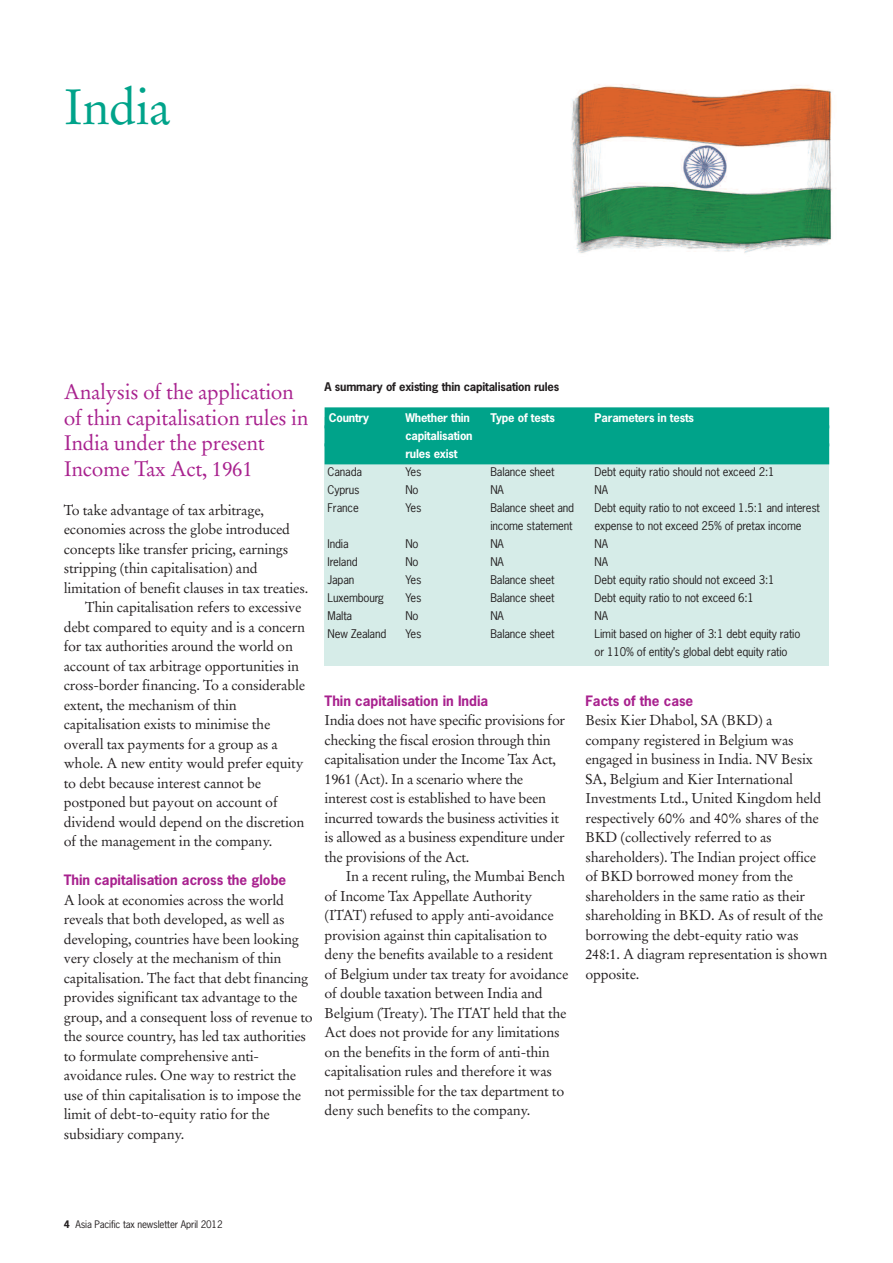
<style>
.page{position:relative;width:893px;height:1263px;background:#fff}
.page>*{position:absolute;margin:0;border:0;box-sizing:border-box;transform-origin:0 0}
.t1{font:49.5px "Stempel Garamond";letter-spacing:-.015em;color:#00a38a}
.t2{font:21px/25.5px "Stempel Garamond";letter-spacing:-.015em;color:#a8218e}
.t3{font:14.25px/19.5px "Stempel Garamond";letter-spacing:-.015em;color:#231f20}
.t4{font:700 13.5px "News Gothic";color:#a8218e}
.t5{font:11.25px/18px "News Gothic";letter-spacing:-.015em;color:#231f20}
.t6{font:700 11.25px/18px "News Gothic";letter-spacing:-.015em;color:#fff}
.t7{font:700 11.25px "News Gothic";letter-spacing:-.015em;color:#231f20}
.t8{font:9.75px "News Gothic";letter-spacing:-.015em;color:#231f20}
.s1{font-weight:700}
</style>
<div class="page">
<div style="left:325px;top:417px;width:504px;height:248px;background:#d6ece8"></div>
<div style="left:325px;top:407px;width:504px;height:21px;background:#00a38a"></div>
<div style="left:325px;top:425px;width:504px;height:21px;background:#00a38a"></div>
<div style="left:325px;top:443px;width:504px;height:21px;background:#00a38a"></div>
<img style="left:571px;top:84px;width:261px;height:169px">
<h1 class="t1" style="left:64px;top:85px;width:108px">India</h1>
<h2 class="t2" style="left:64px;top:381px;width:246px">Analysis of the application of thin capitalisation rules in<br>India under the present<br>Income Tax Act, 1961</h2>
<p class="t3" style="left:64px;top:501px;width:202px">To take advantage of tax arbitrage,</p>
<p class="t3" style="left:64px;top:521px;width:228px">economies across the globe introduced</p>
<p class="t3" style="left:64px;top:540px;width:226px">concepts like transfer pricing, earnings</p>
<p class="t3" style="left:64px;top:560px;width:195px">stripping (thin capitalisation) and</p>
<p class="t3" style="left:64px;top:579px;width:246px">limitation of benefit clauses in tax treaties.</p>
<p class="t3" style="left:85px;top:599px;width:218px">Thin capitalisation refers to excessive</p>
<p class="t3" style="left:64px;top:618px;width:243px">debt compared to equity and is a concern</p>
<p class="t3" style="left:64px;top:638px;width:231px">for tax authorities around the world on</p>
<p class="t3" style="left:64px;top:657px;width:237px">account of tax arbitrage opportunities in</p>
<p class="t3" style="left:64px;top:677px;width:243px">cross-border financing. To a considerable</p>
<p class="t3" style="left:64px;top:696px;width:175px">extent, the mechanism of thin</p>
<p class="t3" style="left:64px;top:716px;width:208px">capitalisation exists to minimise the</p>
<p class="t3" style="left:64px;top:735px;width:216px">overall tax payments for a group as a</p>
<p class="t3" style="left:64px;top:755px;width:241px">whole. A new entity would prefer equity</p>
<p class="t3" style="left:64px;top:774px;width:199px">to debt because interest cannot be</p>
<p class="t3" style="left:64px;top:794px;width:215px">postponed but payout on account of</p>
<p class="t3" style="left:64px;top:813px;width:242px">dividend would depend on the discretion</p>
<p class="t3" style="left:64px;top:833px;width:210px">of the management in the company.</p>
<p class="t4" style="left:64px;top:873px;width:224px">Thin capitalisation across the globe</p>
<p class="t3" style="left:64px;top:891px;width:251px">A look at economies across the world reveals that both developed, as well as developing, countries have been looking very closely at the mechanism of thin capitalisation. The fact that debt financing provides significant tax advantage to the group, and a consequent loss of revenue to the source country, has led tax authorities to formulate comprehensive anti&shy;avoidance rules. One way to restrict the use of thin capitalisation is to impose the limit of debt-to-equity ratio for the subsidiary company.</p>
<p class="t7" style="left:325px;top:381px;width:236px">A summary of existing thin capitalisation rules</p>
<p class="t6" style="left:329px;top:409px;width:42px">Country</p>
<p class="t6" style="left:405px;top:409px;width:66px">Whether thin</p>
<p class="t6" style="left:490px;top:409px;width:66px">Type of tests</p>
<p class="t6" style="left:595px;top:409px;width:101px">Parameters in tests</p>
<p class="t6" style="left:405px;top:427px;width:69px">capitalisation rules exist</p>
<p class="t5" style="left:328px;top:463px;width:36px">Canada</p>
<p class="t5" style="left:405px;top:463px;width:18px">Yes</p>
<p class="t5" style="left:490px;top:463px;width:66px">Balance sheet</p>
<p class="t5" style="left:595px;top:463px;width:182px">Debt equity ratio should not exceed 2:1</p>
<p class="t5" style="left:328px;top:481px;width:34px">Cyprus</p>
<p class="t5" style="left:405px;top:481px;width:15px">No</p>
<p class="t5" style="left:490px;top:481px;width:15px">NA</p>
<p class="t5" style="left:595px;top:481px;width:15px">NA</p>
<p class="t5" style="left:328px;top:499px;width:33px">France</p>
<p class="t5" style="left:405px;top:499px;width:18px">Yes</p>
<p class="t5" style="left:490px;top:499px;width:85px">Balance sheet and</p>
<p class="t5" style="left:595px;top:499px;width:227px">Debt equity ratio to not exceed 1.5:1 and interest</p>
<p class="t5" style="left:490px;top:517px;width:83px">income statement</p>
<p class="t5" style="left:595px;top:517px;width:208px">expense to not exceed 25% of pretax income</p>
<p class="t5" style="left:328px;top:535px;width:22px">India</p>
<p class="t5" style="left:405px;top:535px;width:15px">No</p>
<p class="t5" style="left:490px;top:535px;width:15px">NA</p>
<p class="t5" style="left:595px;top:535px;width:15px">NA</p>
<p class="t5" style="left:328px;top:553px;width:32px">Ireland</p>
<p class="t5" style="left:405px;top:553px;width:15px">No</p>
<p class="t5" style="left:490px;top:553px;width:15px">NA</p>
<p class="t5" style="left:595px;top:553px;width:15px">NA</p>
<p class="t5" style="left:328px;top:571px;width:28px">Japan</p>
<p class="t5" style="left:405px;top:571px;width:18px">Yes</p>
<p class="t5" style="left:490px;top:571px;width:66px">Balance sheet</p>
<p class="t5" style="left:595px;top:571px;width:182px">Debt equity ratio should not exceed 3:1</p>
<p class="t5" style="left:328px;top:589px;width:58px">Luxembourg</p>
<p class="t5" style="left:405px;top:589px;width:18px">Yes</p>
<p class="t5" style="left:490px;top:589px;width:66px">Balance sheet</p>
<p class="t5" style="left:595px;top:589px;width:161px">Debt equity ratio to not exceed 6:1</p>
<p class="t5" style="left:328px;top:607px;width:26px">Malta</p>
<p class="t5" style="left:405px;top:607px;width:15px">No</p>
<p class="t5" style="left:490px;top:607px;width:15px">NA</p>
<p class="t5" style="left:595px;top:607px;width:15px">NA</p>
<p class="t5" style="left:328px;top:625px;width:60px">New Zealand</p>
<p class="t5" style="left:405px;top:625px;width:18px">Yes</p>
<p class="t5" style="left:490px;top:625px;width:66px">Balance sheet</p>
<p class="t5" style="left:595px;top:625px;width:207px">Limit based on higher of 3:1 debt equity ratio or 110% of entity’s global debt equity ratio</p>
<p class="t4" style="left:325px;top:693px;width:165px">Thin capitalisation in India</p>
<p class="t3" style="left:325px;top:712px;width:242px">India does not have specific provisions for checking the fiscal erosion through thin capitalisation under the Income Tax Act, 1961 (Act). In a scenario where the interest cost is established to have been incurred towards the business activities it is allowed as a business expenditure under the provisions of the Act.</p>
<p class="t3" style="left:325px;top:868px;width:245px;text-indent:21px">In a recent ruling, the Mumbai Bench of Income Tax Appellate Authority (ITAT) refused to apply anti-avoidance provision against thin capitalisation to deny the benefits available to a resident of Belgium under tax treaty for avoidance of double taxation between India and Belgium (Treaty). The ITAT held that the Act does not provide for any limitations on the benefits in the form of anti-thin capitalisation rules and therefore it was not permissible for the tax department to deny such benefits to the company.</p>
<p class="t4" style="left:585px;top:693px;width:109px">Facts of the case</p>
<p class="t3" style="left:585px;top:712px;width:244px">Besix Kier Dhabol, SA (BKD) a company registered in Belgium was engaged in business in India. NV Besix SA, Belgium and Kier International Investments Ltd., United Kingdom held respectively 60% and 40% shares of the BKD (collectively referred to as shareholders). The Indian project office of BKD borrowed money from the shareholders in the same ratio as their shareholding in BKD. As of result of the borrowing the debt-equity ratio was 248:1. A diagram representation is shown opposite.</p>
<p class="t8" style="left:64px;top:1219px;width:160px"><span class="s1">4</span> Asia Pacific tax newsletter April 2012</p>
</div>
